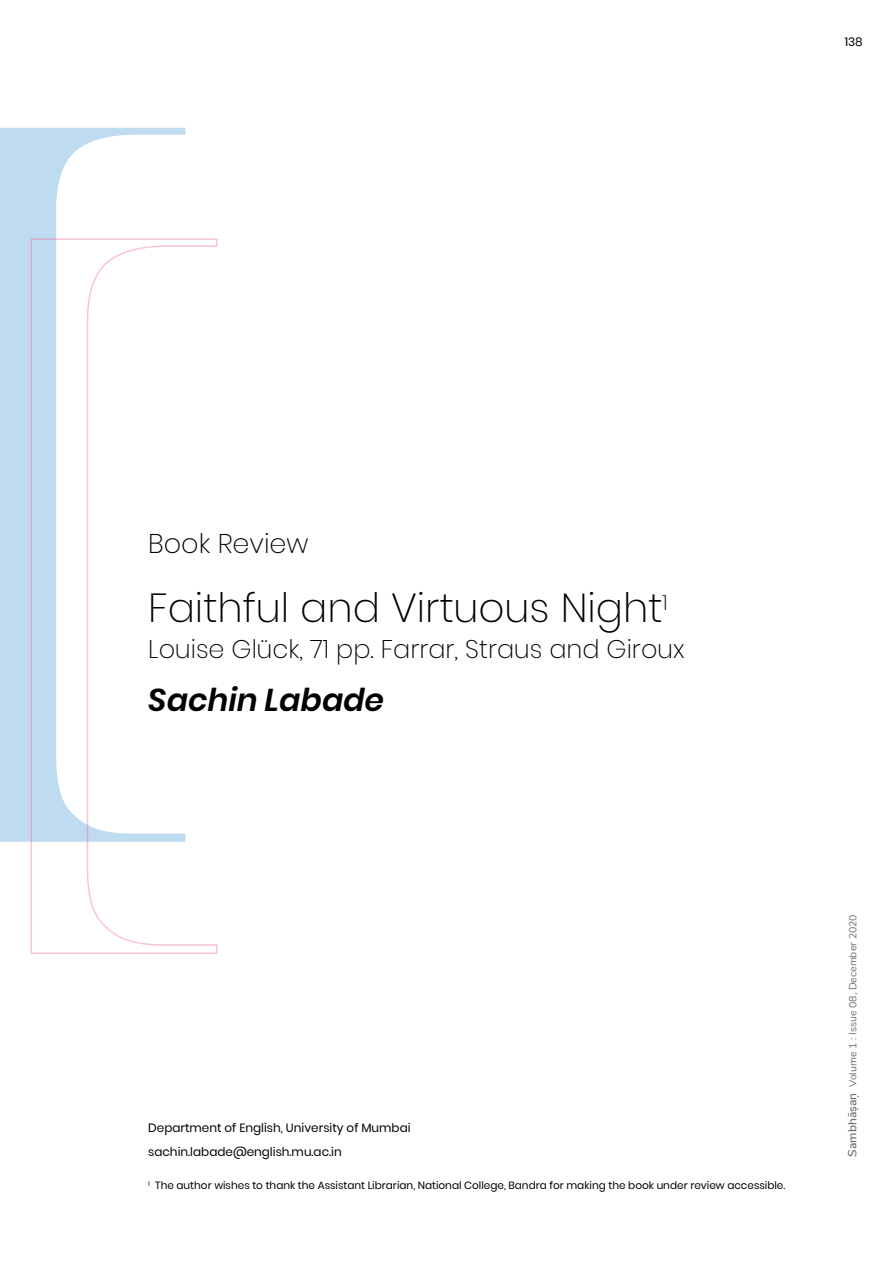
<style>
.page{position:relative;width:893px;height:1263px;background:#fff}
.page>*{position:absolute;margin:0;border:0;box-sizing:border-box;transform-origin:0 0}
.t1{font:200 40.5px "Poppins";color:#000}
.t2{font:italic 600 31.5px "Poppins";color:#000}
.t3{font:200 27px "Poppins";color:#000}
.t4{font:200 25.5px "Poppins";color:#000}
.t5{font:12px/24px "Poppins";color:#000}
.t6{font:10.5px "Poppins";color:#000}
.t7{font:10.5px "Nunito";color:#707070}
.s1{font-weight:600;font-size:12px}
</style>
<div class="page">
<svg style="left:0;top:128px;width:185px;height:714px;fill:#bedbf0"></svg>
<svg style="left:30px;top:238px;width:188px;height:716px"></svg>
<p class="t5" style="left:845px;top:29px;width:20px">138</p>
<h3 class="t3" style="left:148px;top:527px;width:162px">Book Review</h3>
<h1 class="t1" style="left:148px;top:584px;width:521px">Faithful and Virtuous Night<sup>1</sup></h1>
<h3 class="t4" style="left:148px;top:634px;width:538px">Louise Glück, 71 pp. Farrar, Straus and Giroux</h3>
<h2 class="t2" style="left:148px;top:681px;width:237px">Sachin Labade</h2>
<p class="t5" style="left:148px;top:1116px;width:264px">Department of English, University of Mumbai sachin.labade@english.mu.ac.in</p>
<p class="t6" style="left:148px;top:1179px;width:638px"><sup>1</sup> The author wishes to thank the Assistant Librarian, National College, Bandra for making the book under review accessible.</p>
<p class="t7" style="left:845px;top:1156px;width:244px;rotate:-90deg"><span class="s1">Sambhāṣaṇ</span> Volume 1 : Issue 08, December 2020</p>
</div>
